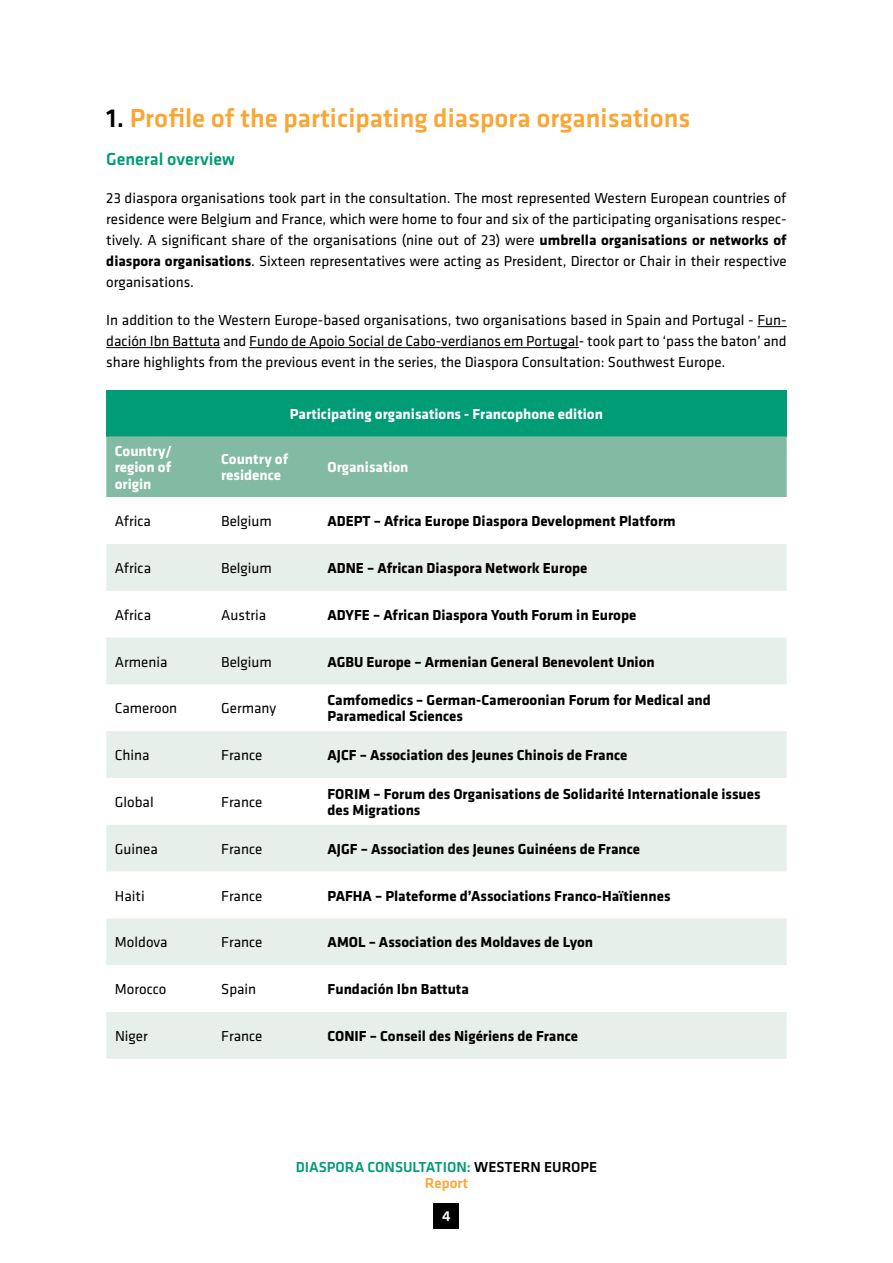
<style>
.page{position:relative;width:893px;height:1263px;background:#fff}
.page>*{position:absolute;margin:0;border:0;box-sizing:border-box;transform-origin:0 0}
.t1{font:500 27px "Klavika";color:#faa634}
.t2{font:500 18px "Klavika";color:#009c76}
.t3{font:15px/21px "Klavika";color:#000;text-align:justify}
.t4{font:700 15px/16.2px "Klavika";color:#000}
.t5{font:700 15px/16.2px "Klavika";color:#fff;text-align:justify}
.t6{font:500 15px/16.2px "Klavika";color:#009c76;text-align:center}
.t7{font:500 15px "Klavika";color:#fff}
.s1{color:#000}
.s2{font-weight:700}
.s3{color:#faa634}
</style>
<div class="page">
<div style="left:434px;top:1203px;width:25px;height:26px;background:#000"></div>
<hr style="left:757px;top:326px;width:30px;height:1px;background:#000">
<hr style="left:106px;top:347px;width:114px;height:1px;background:#000">
<hr style="left:249px;top:347px;width:330px;height:1px;background:#000">
<div style="left:106px;top:390px;width:681px;height:46px;background:#009c76"></div>
<div style="left:106px;top:436px;width:681px;height:61px;background:#82baa3"></div>
<svg style="left:106px;top:544px;width:681px;height:515px;fill:#e7efea"></svg>
<h1 class="t1" style="left:106px;top:99px;width:586px"><span class="s1">1.</span> Profile of the participating diaspora organisations</h1>
<p class="t2" style="left:106px;top:146px;width:130px">General overview</p>
<p class="t3" style="left:106px;top:187px;width:682px">23 diaspora organisations took part in the consultation. The most represented Western European countries of residence were Belgium and France, which were home to four and six of the participating organisations respec&shy;tively. A significant share of the organisations (nine out of 23) were <span class="s2">umbrella organisations or networks of diaspora organisations</span>. Sixteen representatives were acting as President, Director or Chair in their respective organisations.</p>
<p class="t3" style="left:106px;top:309px;width:682px">In addition to the Western Europe-based organisations, two organisations based in Spain and Portugal - Fun&shy;dación Ibn Battuta and Fundo de Apoio Social de Cabo-verdianos em Portugal- took part to ‘pass the baton’ and share highlights from the previous event in the series, the Diaspora Consultation: Southwest Europe.</p>
<p class="t5" style="left:290px;top:405px;width:315px">Participating organisations - Francophone edition</p>
<p class="t5" style="left:115px;top:442px;width:59px">Country/ region of origin</p>
<p class="t5" style="left:221px;top:450px;width:69px">Country of residence</p>
<p class="t5" style="left:327px;top:459px;width:83px">Organisation</p>
<p class="t3" style="left:115px;top:510px;width:38px">Africa</p>
<p class="t3" style="left:221px;top:510px;width:52px">Belgium</p>
<p class="t4" style="left:327px;top:512px;width:350px">ADEPT – Africa Europe Diaspora Development Platform</p>
<p class="t3" style="left:115px;top:557px;width:38px">Africa</p>
<p class="t3" style="left:221px;top:557px;width:52px">Belgium</p>
<p class="t4" style="left:327px;top:559px;width:262px">ADNE – African Diaspora Network Europe</p>
<p class="t3" style="left:115px;top:604px;width:38px">Africa</p>
<p class="t3" style="left:221px;top:604px;width:47px">Austria</p>
<p class="t4" style="left:327px;top:606px;width:310px">ADYFE – African Diaspora Youth Forum in Europe</p>
<p class="t3" style="left:115px;top:650px;width:54px">Armenia</p>
<p class="t3" style="left:221px;top:650px;width:52px">Belgium</p>
<p class="t4" style="left:327px;top:653px;width:329px">AGBU Europe – Armenian General Benevolent Union</p>
<p class="t3" style="left:115px;top:697px;width:64px">Cameroon</p>
<p class="t3" style="left:221px;top:697px;width:57px">Germany</p>
<p class="t4" style="left:327px;top:691px;width:385px">Camfomedics – German-Cameroonian Forum for Medical and<br>Paramedical Sciences</p>
<p class="t3" style="left:115px;top:744px;width:36px">China</p>
<p class="t3" style="left:221px;top:744px;width:43px">France</p>
<p class="t4" style="left:328px;top:746px;width:301px">AJCF – Association des Jeunes Chinois de France</p>
<p class="t3" style="left:115px;top:791px;width:40px">Global</p>
<p class="t3" style="left:221px;top:791px;width:43px">France</p>
<p class="t4" style="left:328px;top:785px;width:435px">FORIM – Forum des Organisations de Solidarité Internationale issues des Migrations</p>
<p class="t3" style="left:115px;top:838px;width:44px">Guinea</p>
<p class="t3" style="left:221px;top:838px;width:43px">France</p>
<p class="t4" style="left:328px;top:840px;width:314px">AJGF – Association des Jeunes Guinéens de France</p>
<p class="t3" style="left:115px;top:884px;width:31px">Haiti</p>
<p class="t3" style="left:221px;top:884px;width:43px">France</p>
<p class="t4" style="left:328px;top:887px;width:344px">PAFHA – Plateforme d’Associations Franco-Haïtiennes</p>
<p class="t3" style="left:115px;top:931px;width:54px">Moldova</p>
<p class="t3" style="left:221px;top:931px;width:43px">France</p>
<p class="t4" style="left:328px;top:933px;width:267px">AMOL – Association des Moldaves de Lyon</p>
<p class="t3" style="left:115px;top:978px;width:53px">Morocco</p>
<p class="t3" style="left:221px;top:978px;width:36px">Spain</p>
<p class="t4" style="left:328px;top:980px;width:143px">Fundación Ibn Battuta</p>
<p class="t3" style="left:115px;top:1025px;width:34px">Niger</p>
<p class="t3" style="left:221px;top:1025px;width:43px">France</p>
<p class="t4" style="left:328px;top:1027px;width:252px">CONIF – Conseil des Nigériens de France</p>
<p class="t6" style="left:296px;top:1159px;width:303px">DIASPORA CONSULTATION: <span class="s1">WESTERN EUROPE<br></span><span class="s3">Report</span></p>
<p class="t7" style="left:442px;top:1206px;width:10px">4</p>
</div>
